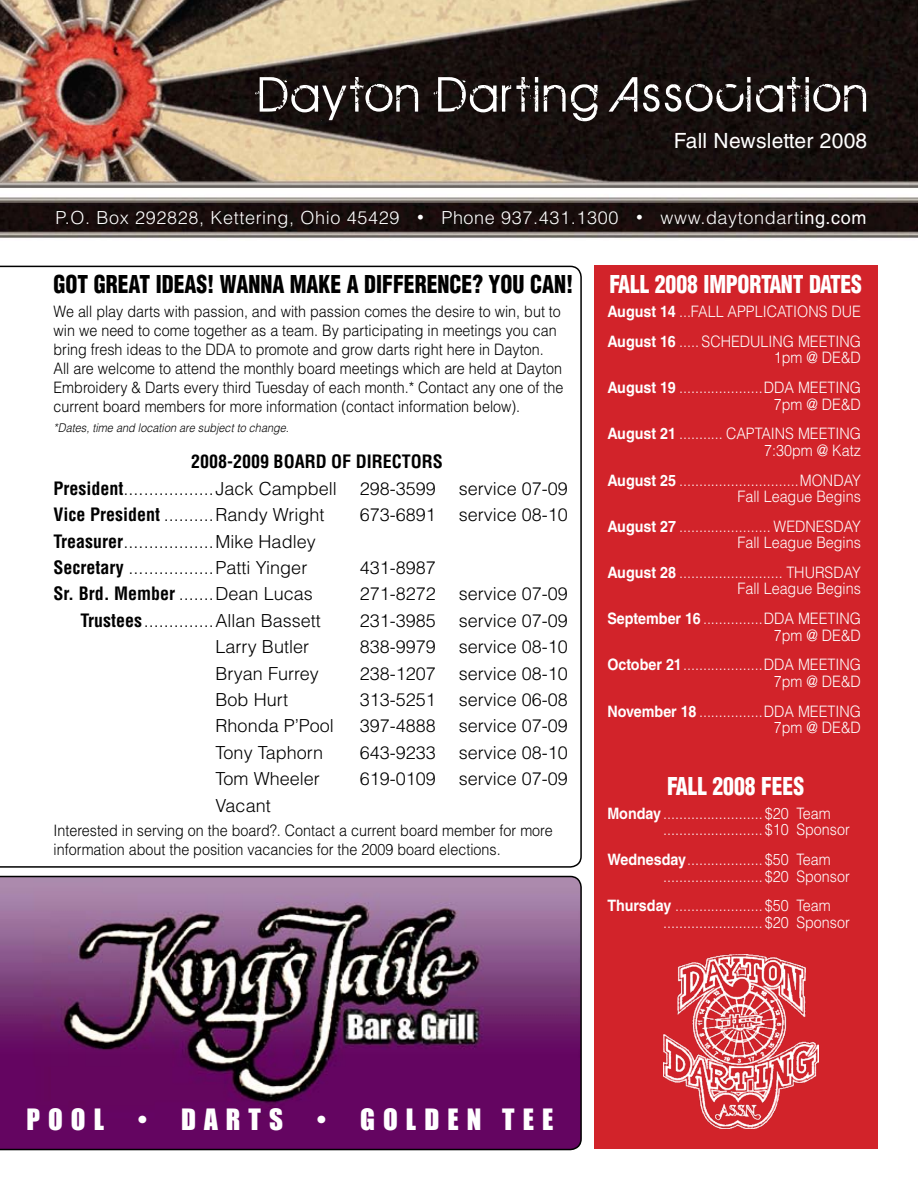
<style>
.page{position:relative;width:918px;height:1188px;background:#fff}
.page>*{position:absolute;margin:0;border:0;box-sizing:border-box;transform-origin:0 0}
.t1{font:54px "BIRTHOFAHERO";letter-spacing:.075em;color:#fff}
.t2{font:27px "Impact";letter-spacing:.3em;color:#fff}
.t3{font:900 condensed 24px "Helvetica LT Std";color:#000;scale:.9 1}
.t4{font:900 condensed 24px "Helvetica LT Std";color:#fff;scale:.9 1}
.t5{font:21px "Helvetica LT Std";letter-spacing:.01em;color:#fff}
.t6{font:300 18px/26.4px "Helvetica LT Std";color:#000}
.t7{font:300 18px "Helvetica LT Std";letter-spacing:.035em;color:#fff}
.t8{font:700 condensed 18px/26.4px "Helvetica LT Std";color:#000}
.t9{font:300 15.75px/16.5px "Helvetica LT Std";color:#fff;scale:.91 1}
.t10{font:300 15.75px/18.9px "Helvetica LT Std";color:#000;scale:.91 1}
.t11{font:700 15.75px "Helvetica LT Std";color:#fff;scale:.91 1}
.t12{font:italic 300 12px "Helvetica LT Std";color:#000;scale:.91 1}
.s1{font-size:13.5px}
.s2{font-weight:400}
.s3{font-weight:300;font-stretch:normal}
.s4{font-weight:700;font-stretch:condensed}
.s5{font-weight:300}
.s6{font-weight:700}
</style>
<div class="page">
<img style="left:0;top:0;width:918px;height:238px">
<div style="left:594px;top:265px;width:284px;height:883px;background:#d2232a"></div>
<img style="left:663px;top:955px;width:155px;height:173px">
<svg style="left:0;top:875px;width:582px;height:276px;background:#703b6e"></svg>
<svg style="left:0;top:265px;width:582px;height:603px"></svg>
<h1 class="t1" style="left:259px;top:65px;width:609px">Dayton Darting Association</h1>
<h3 class="t5" style="left:673px;top:128px;width:195px">Fall Newsletter 2008</h3>
<p class="t7" style="left:55px;top:206px;width:812px">P.O. Box 292828, Kettering, Ohio 45429 <span class="s1">•</span> Phone 937.431.1300 <span class="s1">•</span> www.daytondart<span class="s2">ing.com</span></p>
<h3 class="t3" style="left:54px;top:269px;width:579px">GOT GREAT IDEAS! WANNA MAKE A DIFFERENCE? YOU CAN !</h3>
<p class="t10" style="left:54px;top:302px;width:561px">We all play darts with passion, and with passion comes the desire to win, but to win we need to come together as a team. By participating in meetings you can bring fresh ideas to the DDA to promote and grow darts right here in Dayton.<br>All are welcome to attend the monthly board meetings which are held at Dayton Embroidery &amp; Darts every third Tuesday of each month.* Contact any one of the current board members for more information (contact information below).</p>
<p class="t12" style="left:54px;top:420px;width:260px">*Dates, time and location are subject to change.</p>
<p class="t8" style="left:54px;top:449px;width:391px;text-indent:138px">2008-2009 BOARD OF DIRECTORS<br>President<span class="s3">..................Jack Campbell</span></p>
<p class="t6" style="left:360px;top:475px;width:78px">298-3599</p>
<p class="t6" style="left:459px;top:475px;width:111px">service 07-09</p>
<p class="t6" style="left:54px;top:501px;width:272px"><span class="s4">Vice President</span> ..........Randy Wright</p>
<p class="t6" style="left:360px;top:501px;width:78px">673-6891</p>
<p class="t6" style="left:459px;top:501px;width:111px">service 08-10</p>
<p class="t6" style="left:54px;top:528px;width:264px"><span class="s4">Treasurer</span>..................Mike Hadley<br><span class="s4">Secretary</span> .................Patti Yinger</p>
<p class="t6" style="left:360px;top:554px;width:78px">431-8987</p>
<p class="t6" style="left:54px;top:581px;width:261px"><span class="s4">Sr. Brd. Member</span> .......Dean Lucas</p>
<p class="t6" style="left:360px;top:581px;width:78px">271-8272</p>
<p class="t6" style="left:459px;top:581px;width:111px">service 07-09</p>
<p class="t6" style="left:81px;top:607px;width:242px"><span class="s4">Trustees</span>..............Allan Bassett</p>
<p class="t6" style="left:360px;top:607px;width:78px">231-3985</p>
<p class="t6" style="left:459px;top:607px;width:111px">service 07-09</p>
<p class="t6" style="left:216px;top:633px;width:95px">Larry Butler</p>
<p class="t6" style="left:360px;top:633px;width:78px">838-9979</p>
<p class="t6" style="left:459px;top:633px;width:111px">service 08-10</p>
<p class="t6" style="left:216px;top:660px;width:105px">Bryan Furrey</p>
<p class="t6" style="left:360px;top:660px;width:78px">238-1207</p>
<p class="t6" style="left:459px;top:660px;width:111px">service 08-10</p>
<p class="t6" style="left:216px;top:686px;width:74px">Bob Hurt</p>
<p class="t6" style="left:360px;top:686px;width:78px">313-5251</p>
<p class="t6" style="left:459px;top:686px;width:111px">service 06-08</p>
<p class="t6" style="left:216px;top:713px;width:120px">Rhonda P’Pool</p>
<p class="t6" style="left:360px;top:713px;width:78px">397-4888</p>
<p class="t6" style="left:459px;top:713px;width:111px">service 07-09</p>
<p class="t6" style="left:216px;top:739px;width:109px">Tony Taphorn</p>
<p class="t6" style="left:360px;top:739px;width:78px">643-9233</p>
<p class="t6" style="left:459px;top:739px;width:111px">service 08-10</p>
<p class="t6" style="left:216px;top:766px;width:106px">Tom Wheeler</p>
<p class="t6" style="left:360px;top:766px;width:78px">619-0109</p>
<p class="t6" style="left:459px;top:766px;width:111px">service 07-09</p>
<p class="t6" style="left:216px;top:792px;width:57px">Vacant</p>
<p class="t10" style="left:54px;top:821px;width:550px">Interested in serving on the board?. Contact a current board member for more information about the position vacancies for the 2009 board elections.</p>
<h3 class="t4" style="left:609px;top:269px;width:156px">FALL 2008 IMPORTANT</h3>
<h3 class="t4" style="left:809px;top:269px;width:13px">DATES</h3>
<p class="t11" style="left:607px;top:302px;width:110px">August 14 <span class="s5">...Fall</span></p>
<p class="t9" style="left:727px;top:303px;width:20px">Applicati</p>
<p class="t9" style="left:797px;top:303px;width:71px">ons DUE</p>
<p class="t9" style="left:607px;top:333px;width:115px"><span class="s6">August 16</span> ..... Scheduli</p>
<p class="t9" style="left:772px;top:333px;width:38px">ng meeti</p>
<p class="t9" style="left:773px;top:333px;width:97px;text-align:right">ng<br>1pm @ DE&amp;D</p>
<p class="t9" style="left:773px;top:379px;width:97px;text-indent:-166px"><span class="s6">August 19</span> .....................DDA MEETING<br>7pm @ DE&amp;D</p>
<p class="t9" style="left:607px;top:425px;width:219px"><span class="s6">August 21</span> ........... CAPTAINS meeti</p>
<p class="t9" style="left:764px;top:425px;width:108px;text-align:right">ng<br>7:30pm @ Katz</p>
<p class="t9" style="left:607px;top:472px;width:280px;text-align:right"><span class="s6">August 25</span> ..............................MONDAY<br>Fall League Begins</p>
<p class="t9" style="left:607px;top:518px;width:280px;text-align:right"><span class="s6">August 27</span> ....................... WEDNESDAY<br>Fall League Begins</p>
<p class="t9" style="left:607px;top:564px;width:280px;text-align:right"><span class="s6">August 28</span> .......................... THURSDAY<br>Fall League Begins</p>
<p class="t9" style="left:773px;top:610px;width:97px;text-indent:-166px"><span class="s6">September 16</span> ...............DDA MEETING<br>7pm @ DE&amp;D</p>
<p class="t9" style="left:773px;top:656px;width:97px;text-indent:-166px"><span class="s6">October 21</span>....................DDA MEETING<br>7pm @ DE&amp;D</p>
<p class="t9" style="left:773px;top:703px;width:97px;text-indent:-166px"><span class="s6">November 18</span> ................DDA MEETING<br>7pm @ DE&amp;D</p>
<h3 class="t4" style="left:667px;top:771px;width:117px">FALL 2008 FEES</h3>
<p class="t9" style="left:663px;top:805px;width:207px;text-indent:-56px"><span class="s6">Monday</span>......................... $20 Team ......................... $10 Sponsor</p>
<p class="t9" style="left:663px;top:851px;width:207px;text-indent:-56px"><span class="s6">Wednesday</span>................... $50 Team ......................... $20 Sponsor</p>
<p class="t9" style="left:663px;top:897px;width:207px;text-indent:-56px"><span class="s6">Thursday</span> ...................... $50 Team ......................... $20 Sponsor</p>
<h2 class="t2" style="left:26px;top:1102px;width:79px">POOL</h2>
<h2 class="t2" style="left:138px;top:1102px;width:147px">• DARTS</h2>
<h2 class="t2" style="left:317px;top:1102px;width:238px">• GOLDEN TEE</h2>
</div>
